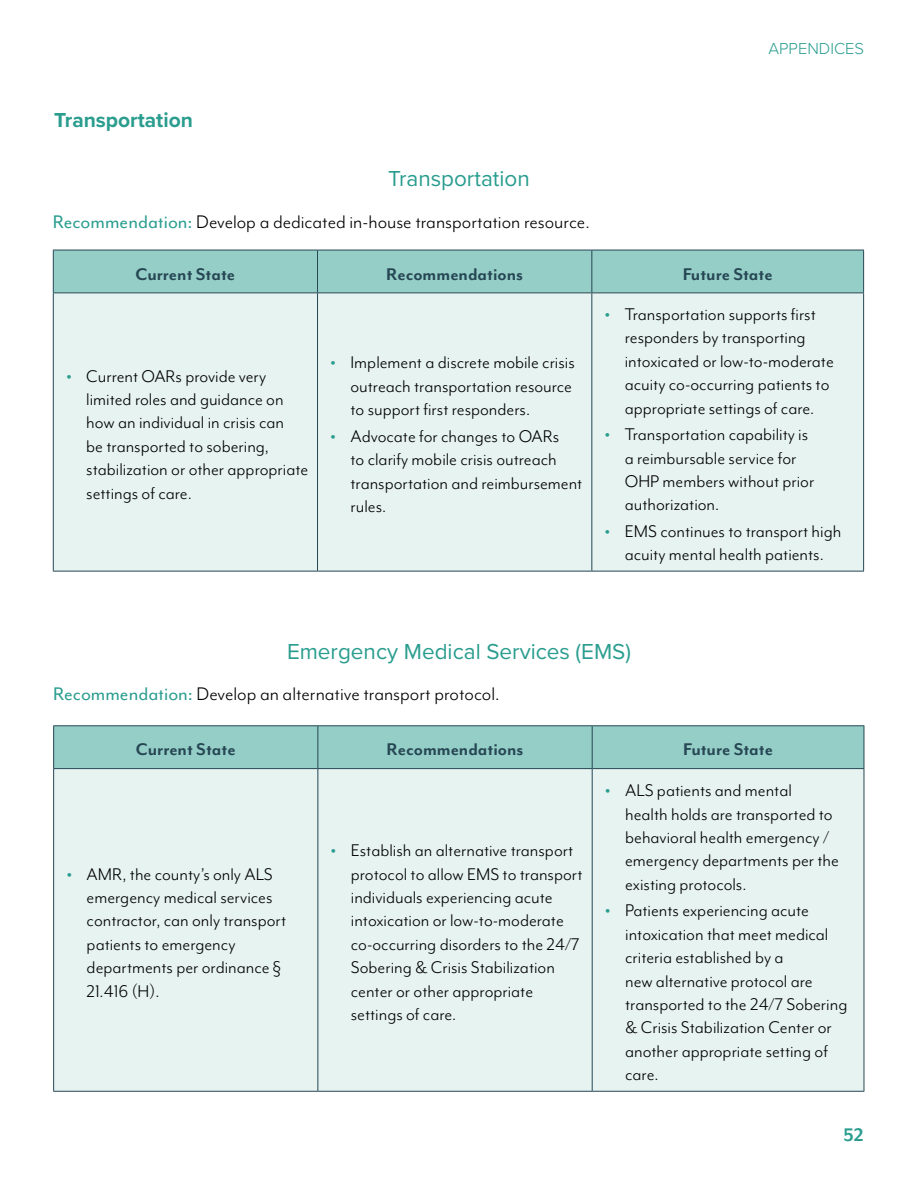
<style>
.page{position:relative;width:918px;height:1188px;background:#fff}
.page>*{position:absolute;margin:0;border:0;box-sizing:border-box;transform-origin:0 0}
.t1{font:22.5px "Proxima Nova";color:#2a9d8f}
.t2{font:21px "Mr Eaves Mod OT";color:#000}
.t3{font:700 21px "Proxima Nova";color:#2a9d8f}
.t4{font:700 21px "Mr Eaves Mod OT";color:#2a9d8f}
.t5{font:19.5px/23.4px "Mr Eaves Mod OT";color:#000}
.t6{font:700 19.5px "Mr Eaves Mod OT";color:#264653}
.t7{font:300 16.5px "Proxima Nova";color:#2a9d8f}
.s1{color:#2a9d8f}
.s2{font-weight:700;font-size:21px;color:#2a9d8f}
</style>
<div class="page">
<div style="left:54px;top:251px;width:809px;height:41px;background:#94cec7"></div>
<div style="left:54px;top:293px;width:809px;height:278px;background:#e6f3f1"></div>
<hr style="left:53px;top:250px;width:265px;height:1px;background:#264653">
<hr style="left:318px;top:250px;width:274px;height:1px;background:#264653">
<hr style="left:592px;top:250px;width:272px;height:1px;background:#264653">
<hr style="left:53px;top:293px;width:1px;height:278px;background:#264653">
<hr style="left:317px;top:293px;width:1px;height:278px;background:#264653">
<hr style="left:591px;top:293px;width:1px;height:278px;background:#264653">
<hr style="left:863px;top:293px;width:1px;height:278px;background:#264653">
<hr style="left:53px;top:571px;width:265px;height:1px;background:#264653">
<hr style="left:318px;top:571px;width:274px;height:1px;background:#264653">
<hr style="left:592px;top:571px;width:272px;height:1px;background:#264653">
<hr style="left:53px;top:250px;width:1px;height:42px;background:#264653">
<hr style="left:317px;top:250px;width:1px;height:42px;background:#264653">
<hr style="left:591px;top:250px;width:1px;height:42px;background:#264653">
<hr style="left:863px;top:250px;width:1px;height:42px;background:#264653">
<hr style="left:53px;top:292px;width:265px;height:1px;background:#264653">
<hr style="left:318px;top:292px;width:274px;height:1px;background:#264653">
<hr style="left:592px;top:292px;width:272px;height:1px;background:#264653">
<div style="left:54px;top:726px;width:810px;height:42px;background:#94cec7"></div>
<div style="left:54px;top:769px;width:810px;height:322px;background:#e6f3f1"></div>
<hr style="left:53px;top:725px;width:265px;height:1px;background:#264653">
<hr style="left:318px;top:725px;width:274px;height:1px;background:#264653">
<hr style="left:592px;top:725px;width:272px;height:1px;background:#264653">
<hr style="left:53px;top:769px;width:1px;height:322px;background:#264653">
<hr style="left:317px;top:769px;width:1px;height:322px;background:#264653">
<hr style="left:592px;top:769px;width:1px;height:322px;background:#264653">
<hr style="left:864px;top:769px;width:1px;height:322px;background:#264653">
<hr style="left:53px;top:1091px;width:265px;height:1px;background:#264653">
<hr style="left:318px;top:1091px;width:274px;height:1px;background:#264653">
<hr style="left:592px;top:1091px;width:272px;height:1px;background:#264653">
<hr style="left:53px;top:726px;width:1px;height:42px;background:#264653">
<hr style="left:317px;top:726px;width:1px;height:42px;background:#264653">
<hr style="left:592px;top:726px;width:1px;height:42px;background:#264653">
<hr style="left:864px;top:726px;width:1px;height:42px;background:#264653">
<hr style="left:53px;top:768px;width:265px;height:1px;background:#264653">
<hr style="left:318px;top:768px;width:274px;height:1px;background:#264653">
<hr style="left:592px;top:768px;width:272px;height:1px;background:#264653">
<p class="t3" style="left:54px;top:105px;width:140px">Transportation</p>
<p class="t7" style="left:769px;top:36px;width:97px">APPENDICES</p>
<p class="t1" style="left:388px;top:162px;width:143px">Transportation</p>
<p class="t2" style="left:53px;top:210px;width:538px"><span class="s1">Recommendation:</span> Develop a dedicated in-house transportation resource.</p>
<p class="t6" style="left:136px;top:263px;width:101px">Current State</p>
<p class="t6" style="left:386px;top:263px;width:138px">Recommendations</p>
<p class="t6" style="left:683px;top:263px;width:91px">Future State</p>
<p class="t5" style="left:86px;top:364px;width:223px;text-indent:-20px"><span class="s2">•</span> Current OARs provide very limited roles and guidance on how an individual in crisis can<br>be transported to sobering, stabilization or other appropriate settings of care.</p>
<p class="t5" style="left:351px;top:351px;width:226px;text-indent:-20px"><span class="s2">•</span> Implement a discrete mobile crisis outreach transportation resource to support first responders.</p>
<p class="t5" style="left:351px;top:424px;width:233px;text-indent:-20px"><span class="s2">•</span> Advocate for changes to OARs<br>to clarify mobile crisis outreach transportation and reimbursement rules.</p>
<p class="t5" style="left:625px;top:302px;width:210px;text-indent:-20px"><span class="s2">•</span> Transportation supports first responders by transporting intoxicated or low-to-moderate acuity co-occurring patients to appropriate settings of care.</p>
<p class="t5" style="left:625px;top:423px;width:191px;text-indent:-20px"><span class="s2">•</span> Transportation capability is a reimbursable service for<br>OHP members without prior authorization.</p>
<p class="t5" style="left:605px;top:519px;width:238px;text-align:center"><span class="s2">•</span> EMS continues to transport high acuity mental health patients.</p>
<p class="t1" style="left:287px;top:634px;width:346px">Emergency Medical Services (EMS)</p>
<p class="t2" style="left:53px;top:683px;width:448px"><span class="s1">Recommendation:</span> Develop an alternative transport protocol.</p>
<p class="t6" style="left:136px;top:739px;width:101px">Current State</p>
<p class="t6" style="left:387px;top:739px;width:138px">Recommendations</p>
<p class="t6" style="left:683px;top:739px;width:91px">Future State</p>
<p class="t5" style="left:87px;top:862px;width:201px;text-indent:-20px"><span class="s2">•</span> AMR, the county’s only ALS emergency medical services contractor, can only transport patients to emergency departments per ordinance §<br>21.416 (H).</p>
<p class="t5" style="left:351px;top:839px;width:233px;text-indent:-20px"><span class="s2">•</span> Establish an alternative transport protocol to allow EMS to transport individuals experiencing acute intoxication or low-to-moderate co-occurring disorders to the 24/7<br>Sobering &amp; Crisis Stabilization center or other appropriate settings of care.</p>
<p class="t5" style="left:625px;top:778px;width:215px;text-indent:-20px"><span class="s2">•</span> ALS patients and mental health holds are transported to behavioral health emergency / emergency departments per the existing protocols.</p>
<p class="t5" style="left:625px;top:899px;width:224px;text-indent:-20px"><span class="s2">•</span> Patients experiencing acute intoxication that meet medical criteria established by a<br>new alternative protocol are transported to the 24/7 Sobering &amp; Crisis Stabilization Center or another appropriate setting of care.</p>
<p class="t4" style="left:843px;top:1123px;width:22px">52</p>
</div>
